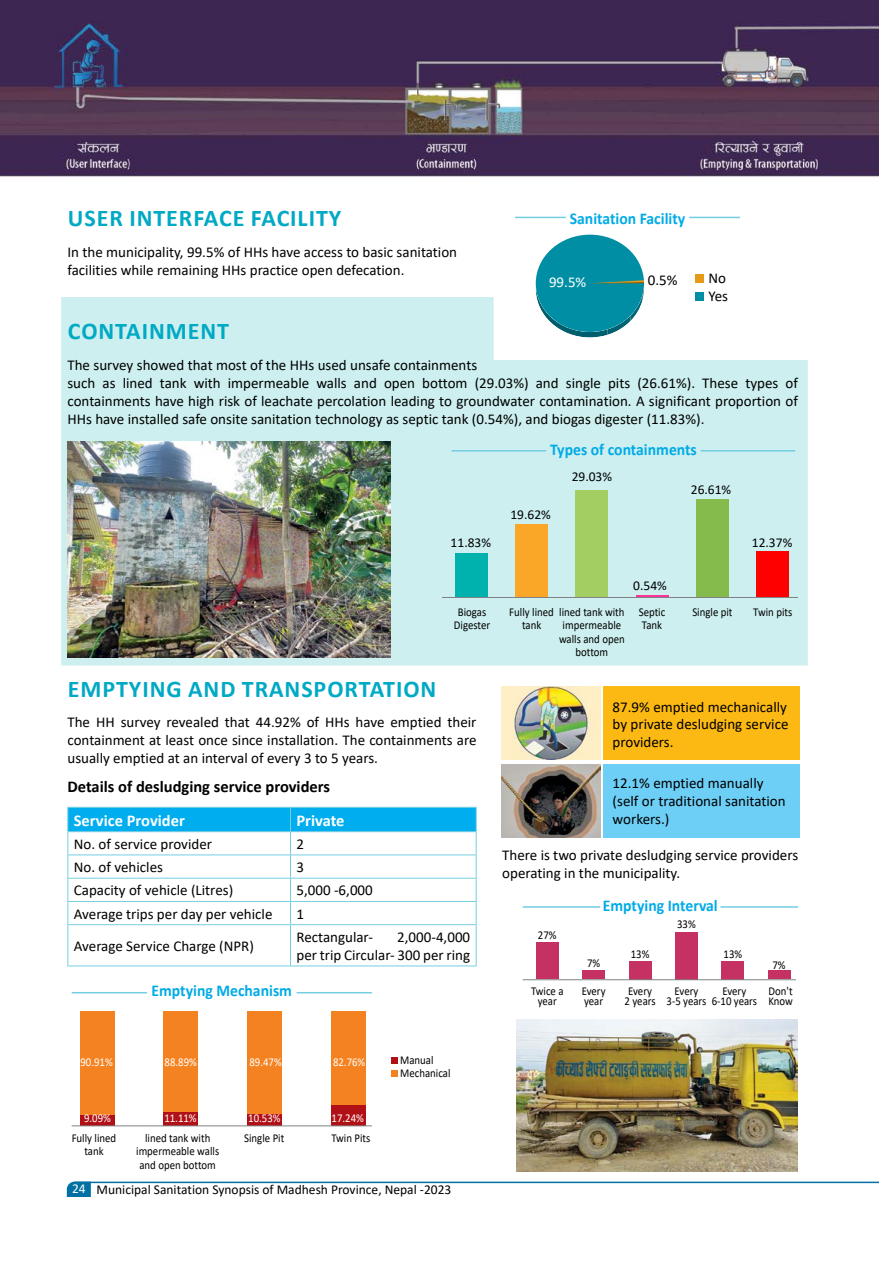
<style>
.page{position:relative;width:879px;height:1263px;background:#fff}
.page>*{position:absolute;margin:0;border:0;box-sizing:border-box;transform-origin:0 0}
.t1{font:700 24px "Calibri";letter-spacing:.04em;color:#00a9c4}
.t2{font:700 16.5px "Calibri";color:#00abe6;scale:.95 1}
.t3{font:700 16.5px "Calibri";color:#000}
.t4{font:700 16.5px "Calibri";color:#fff}
.t5{font:15px/18px "Calibri";color:#000}
.t6{font:15px "Calibri";color:#fff}
.t7{font:13.5px "Calibri";color:#000}
.t8{font:12px/13.5px "Calibri";color:#000;scale:.9 1}
.t9{font:12px "Calibri";color:#fff;scale:.9 1}
.s1{color:#fff}
</style>
<div class="page">
<svg style="left:67px;top:1181px;width:24px;height:16px"></svg>
<hr style="left:74px;top:1181px;width:805px;height:2px;background:#0071a2">
<img style="left:0;top:0;width:879px;height:1172px">
<div style="left:603px;top:765px;width:196px;height:73px;background:#6dcff6"></div>
<img style="left:501px;top:765px;width:100px;height:73px">
<div style="left:603px;top:687px;width:196px;height:73px;background:#fdb913"></div>
<img style="left:501px;top:687px;width:100px;height:73px">
<img style="left:517px;top:1019px;width:281px;height:153px">
<svg style="left:67px;top:807px;width:410px;height:117px"></svg>
<hr style="left:67px;top:924px;width:223px;height:1px;background:#74cee2">
<hr style="left:67px;top:925px;width:1px;height:40px;background:#74cee2">
<hr style="left:290px;top:924px;width:187px;height:1px;background:#74cee2">
<hr style="left:290px;top:925px;width:1px;height:40px;background:#74cee2">
<hr style="left:476px;top:925px;width:1px;height:40px;background:#74cee2">
<hr style="left:67px;top:965px;width:223px;height:1px;background:#74cee2">
<hr style="left:290px;top:965px;width:187px;height:1px;background:#74cee2">
<svg style="left:61px;top:297px;width:747px;height:368px;background:#d0efef"></svg>
<svg style="left:536px;top:235px;width:108px;height:102px"></svg>
<div style="left:695px;top:292px;width:9px;height:9px;background:#008ea4"></div>
<div style="left:695px;top:274px;width:9px;height:9px;background:#e79a18"></div>
<hr style="left:689px;top:217px;width:51px;height:1px;background:#74cee2">
<hr style="left:515px;top:217px;width:51px;height:1px;background:#74cee2">
<div style="left:757px;top:551px;width:32px;height:46px;background:#f00"></div>
<div style="left:696px;top:499px;width:32px;height:98px;background:#85ba4c"></div>
<hr style="left:636px;top:595px;width:32px;height:2px;background:#f39">
<div style="left:576px;top:490px;width:32px;height:107px;background:#a3cf62"></div>
<div style="left:516px;top:525px;width:32px;height:72px;background:#faa627"></div>
<div style="left:455px;top:553px;width:32px;height:44px;background:#00b2ae"></div>
<hr style="left:442px;top:597px;width:356px;height:1px;background:#808285">
<hr style="left:701px;top:450px;width:94px;height:1px;background:#74cee2">
<hr style="left:452px;top:450px;width:94px;height:1px;background:#74cee2">
<img style="left:67px;top:442px;width:323px;height:215px">
<div style="left:629px;top:961px;width:22px;height:18px;background:#c53162"></div>
<div style="left:675px;top:932px;width:23px;height:47px;background:#c53162"></div>
<div style="left:722px;top:961px;width:22px;height:18px;background:#c53162"></div>
<div style="left:768px;top:970px;width:23px;height:9px;background:#c53162"></div>
<div style="left:536px;top:942px;width:23px;height:37px;background:#c53162"></div>
<div style="left:582px;top:970px;width:23px;height:9px;background:#c53162"></div>
<hr style="left:523px;top:979px;width:273px;height:1px;background:#808285">
<hr style="left:720px;top:906px;width:78px;height:2px;background:#74cee2">
<hr style="left:523px;top:906px;width:77px;height:2px;background:#74cee2">
<svg style="left:391px;top:1070px;width:6px;height:6px"></svg>
<svg style="left:391px;top:1057px;width:6px;height:6px"></svg>
<hr style="left:297px;top:992px;width:75px;height:1px;background:#74cee2">
<hr style="left:72px;top:992px;width:75px;height:1px;background:#74cee2">
<div style="left:80px;top:1011px;width:35px;height:104px;background:#f58220"></div>
<div style="left:80px;top:1115px;width:35px;height:11px;background:#b11116"></div>
<div style="left:247px;top:1011px;width:35px;height:103px;background:#f58220"></div>
<div style="left:247px;top:1114px;width:35px;height:12px;background:#b11116"></div>
<div style="left:163px;top:1011px;width:35px;height:102px;background:#f58220"></div>
<div style="left:163px;top:1113px;width:35px;height:13px;background:#b11116"></div>
<div style="left:331px;top:1011px;width:34px;height:95px;background:#f58220"></div>
<div style="left:331px;top:1106px;width:34px;height:20px;background:#b11116"></div>
<hr style="left:72px;top:1125px;width:300px;height:1px;background:#808285">
<h1 class="t1" style="left:68px;top:201px;width:275px">USER INTERFACE FACILITY</h1>
<p class="t5" style="left:67px;top:243px;width:391px">In the municipality, 99.5% of HHs have access to basic sanitation facilities while remaining HHs practice open defecation.</p>
<p class="t2" style="left:570px;top:206px;width:123px">Sanitation Facility</p>
<p class="t6" style="left:549px;top:271px;width:39px">99.5%</p>
<p class="t5" style="left:648px;top:271px;width:31px">0.5%</p>
<p class="t5" style="left:708px;top:268px;width:21px">No<br>Yes</p>
<h1 class="t1" style="left:68px;top:314px;width:163px">CONTAINMENT</h1>
<p class="t5" style="left:67px;top:355px;width:732px">The survey showed that most of the HHs used unsafe containments<br>such as lined tank with impermeable walls and open bottom (29.03%) and single pits (26.61%). These types of containments have high risk of leachate percolation leading to groundwater contamination. A significant proportion of HHs have installed safe onsite sanitation technology as septic tank (0.54%), and biogas digester (11.83%).</p>
<p class="t2" style="left:550px;top:438px;width:156px">Types of containments</p>
<p class="t7" style="left:451px;top:533px;width:42px">11.83%</p>
<p class="t7" style="left:510px;top:505px;width:42px">19.62%</p>
<p class="t7" style="left:572px;top:467px;width:42px">29.03%</p>
<p class="t7" style="left:633px;top:576px;width:35px">0.54%</p>
<p class="t7" style="left:691px;top:480px;width:42px">26.61%</p>
<p class="t7" style="left:752px;top:533px;width:42px">12.37%</p>
<p class="t8" style="left:522px;top:605px;width:115px;text-indent:-13px">Fully lined lined tank with tank</p>
<p class="t8" style="left:639px;top:605px;width:31px">Septic</p>
<p class="t8" style="left:692px;top:605px;width:46px">Single pit</p>
<p class="t8" style="left:642px;top:618px;width:24px">Tank</p>
<p class="t8" style="left:458px;top:605px;width:33px">Biogas</p>
<p class="t8" style="left:753px;top:605px;width:45px">Twin pits</p>
<p class="t8" style="left:454px;top:618px;width:42px">Digester</p>
<p class="t8" style="left:559px;top:618px;width:75px;text-align:center">impermeable walls and open bottom</p>
<h1 class="t1" style="left:68px;top:672px;width:370px">EMPTYING AND TRANSPORTATION</h1>
<p class="t5" style="left:67px;top:713px;width:411px;text-align:justify">The HH survey revealed that 44.92% of HHs have emptied their containment at least once since installation. The containments are usually emptied at an interval of every 3 to 5 years.</p>
<p class="t3" style="left:67px;top:775px;width:264px">Details of desludging service providers</p>
<p class="t4" style="left:74px;top:808px;width:113px">Service Provider</p>
<p class="t4" style="left:296px;top:808px;width:50px">Private</p>
<p class="t5" style="left:74px;top:834px;width:140px">No. of service provider</p>
<p class="t5" style="left:296px;top:834px;width:9px">2</p>
<p class="t5" style="left:74px;top:858px;width:91px">No. of vehicles</p>
<p class="t5" style="left:296px;top:858px;width:9px">3</p>
<p class="t5" style="left:74px;top:881px;width:161px">Capacity of vehicle (Litres)</p>
<p class="t5" style="left:296px;top:881px;width:78px">5,000 -6,000</p>
<p class="t5" style="left:74px;top:904px;width:200px">Average trips per day per vehicle</p>
<p class="t5" style="left:296px;top:904px;width:9px">1</p>
<p class="t5" style="left:74px;top:936px;width:182px">Average Service Charge (NPR)</p>
<p class="t5" style="left:296px;top:927px;width:78px">Rectangular-</p>
<p class="t5" style="left:296px;top:927px;width:175px;text-align:right">2,000-4,000<br>per trip Circular- 300 per ring</p>
<p class="t2" style="left:152px;top:979px;width:149px">Emptying Mechanism</p>
<p class="t9" style="left:80px;top:1053px;width:37px">90.91%</p>
<p class="t9" style="left:165px;top:1053px;width:37px">88.89%</p>
<p class="t9" style="left:249px;top:1053px;width:37px">89.47%</p>
<p class="t9" style="left:333px;top:1053px;width:37px">82.76%</p>
<p class="t9" style="left:84px;top:1110px;width:31px">9.09%</p>
<p class="t9" style="left:164px;top:1110px;width:37px">11.11%</p>
<p class="t9" style="left:248px;top:1110px;width:37px">10.53%</p>
<p class="t9" style="left:332px;top:1110px;width:37px">17.24%</p>
<p class="t8" style="left:72px;top:1131px;width:51px;text-align:center">Fully lined tank</p>
<p class="t8" style="left:136px;top:1131px;width:94px;text-align:center">lined tank with impermeable walls and open bottom</p>
<p class="t8" style="left:244px;top:1131px;width:46px">Single Pit</p>
<p class="t8" style="left:331px;top:1131px;width:45px">Twin Pits</p>
<p class="t8" style="left:400px;top:1053px;width:57px">Manual<br>Mechanical</p>
<p class="t7" style="left:72px;top:1180px;width:381px"><span class="s1">24</span> Municipal Sanitation Synopsis of Madhesh Province, Nepal -2023</p>
<p class="t5" style="left:613px;top:698px;width:177px;line-height:17.2px;text-align:justify">87.9% emptied mechanically by private desludging service providers.</p>
<p class="t5" style="left:613px;top:773px;width:175px">12.1% emptied manually (self or traditional sanitation workers.)</p>
<p class="t5" style="left:502px;top:846px;width:297px">There is two private desludging service providers operating in the municipality.</p>
<p class="t2" style="left:603px;top:893px;width:122px">Emptying Interval</p>
<p class="t8" style="left:538px;top:928px;width:22px">27%</p>
<p class="t8" style="left:677px;top:917px;width:22px">33%</p>
<p class="t8" style="left:631px;top:947px;width:22px">13%</p>
<p class="t8" style="left:724px;top:947px;width:22px">13%</p>
<p class="t8" style="left:587px;top:956px;width:16px">7%</p>
<p class="t8" style="left:772px;top:957px;width:16px">7%</p>
<p class="t8" style="left:722px;top:983px;width:28px">Every</p>
<p class="t8" style="left:768px;top:985px;width:29px;line-height:10.5px">Don't<br>Know</p>
<p class="t8" style="left:531px;top:985px;width:38px;line-height:10.5px;text-align:center">Twice a year</p>
<p class="t8" style="left:582px;top:985px;width:28px;line-height:10.5px">Every year</p>
<p class="t8" style="left:625px;top:985px;width:36px;line-height:10.5px">Every<br>2 years</p>
<p class="t8" style="left:667px;top:985px;width:102px;line-height:10.5px;text-indent:8px">Every<br>3-5 years 6-10 years</p>
</div>
